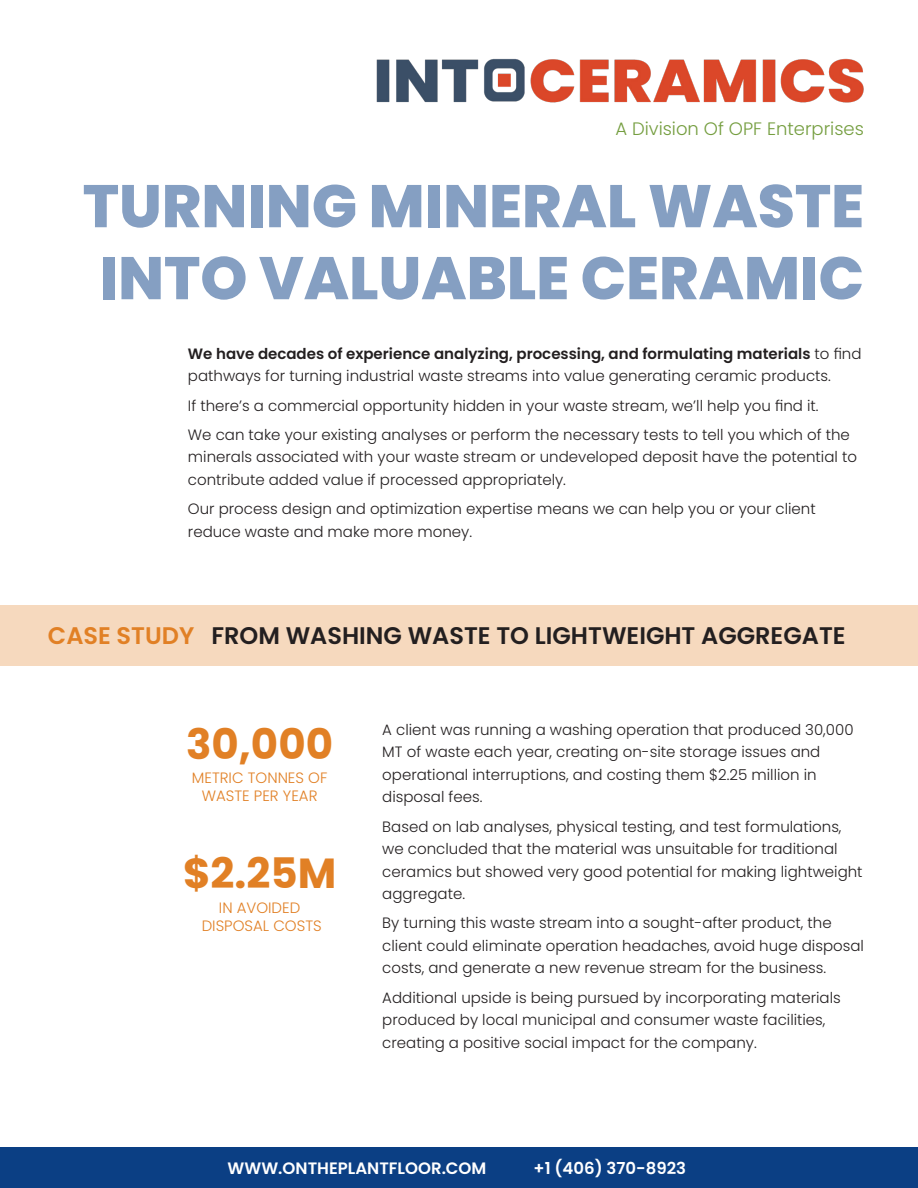
<style>
.page{position:relative;width:918px;height:1188px;background:#fff}
.page>*{position:absolute;margin:0;border:0;box-sizing:border-box;transform-origin:0 0}
.t1{font:800 60px/72px "Poppins";color:#859fc2}
.t2{font:700 42px "Poppins";color:#e18025}
.t3{font:600 24px "Poppins";color:#231f20}
.t4{font:300 18px "Poppins";color:#759e40}
.t5{font:600 16.5px "Poppins";color:#fff}
.t6{font:300 15px/22.5px "Poppins";color:#231f20}
.t7{font:300 15px "Poppins";color:#e18025}
.s1{font-weight:600}
.s2{color:#e18025}
</style>
<div class="page">
<div style="left:0;top:1147px;width:918px;height:41px;background:#0b3f84"></div>
<img style="left:376px;top:58px;width:488px;height:45px">
<div style="left:1px;top:606px;width:917px;height:60px;background:#f6d9be"></div>
<p class="t4" style="left:615px;top:118px;width:250px">A Division Of OPF Enterprises</p>
<p class="t1" style="left:83px;top:171px;width:783px">TURNING MINERAL WASTE<br>INTO VALUABLE CERAMIC</p>
<p class="t6" style="left:188px;top:343px;width:675px"><span class="s1">We have decades of experience analyzing, processing, and formulating materials</span> to find pathways for turning industrial waste streams into value generating ceramic products.</p>
<p class="t6" style="left:188px;top:394px;width:632px">If there’s a commercial opportunity hidden in your waste stream, we’ll help you find it.</p>
<p class="t6" style="left:188px;top:424px;width:671px">We can take your existing analyses or perform the necessary tests to tell you which of the minerals associated with your waste stream or undeveloped deposit have the potential to contribute added value if processed appropriately.</p>
<p class="t6" style="left:188px;top:498px;width:629px">Our process design and optimization expertise means we can help you or your client reduce waste and make more money.</p>
<p class="t3" style="left:48px;top:622px;width:799px"><span class="s2">CASE STUDY</span> FROM WASHING WASTE TO LIGHTWEIGHT AGGREGATE</p>
<p class="t2" style="left:186px;top:720px;width:148px">30,000</p>
<p class="t7" style="left:192px;top:769px;width:137px">METRIC TONNES OF</p>
<p class="t7" style="left:202px;top:787px;width:117px">WASTE PER YEAR</p>
<p class="t2" style="left:183px;top:849px;width:155px">$2.25M</p>
<p class="t7" style="left:219px;top:899px;width:83px">IN AVOIDED</p>
<p class="t7" style="left:202px;top:917px;width:122px">DISPOSAL COSTS</p>
<p class="t6" style="left:382px;top:718px;width:473px">A client was running a washing operation that produced 30,000<br>MT of waste each year, creating on-site storage issues and operational interruptions, and costing them $2.25 million in disposal fees.</p>
<p class="t6" style="left:382px;top:815px;width:482px">Based on lab analyses, physical testing, and test formulations, we concluded that the material was unsuitable for traditional ceramics but showed very good potential for making lightweight aggregate.</p>
<p class="t6" style="left:382px;top:912px;width:483px">By turning this waste stream into a sought-after product, the client could eliminate operation headaches, avoid huge disposal costs, and generate a new revenue stream for the business.</p>
<p class="t6" style="left:382px;top:986px;width:460px">Additional upside is being pursued by incorporating materials produced by local municipal and consumer waste facilities, creating a positive social impact for the company.</p>
<p class="t5" style="left:228px;top:1158px;width:260px">WWW.ONTHEPLANTFLOOR.COM</p>
<p class="t5" style="left:534px;top:1158px;width:154px">+1 (406) 370-8923</p>
</div>
